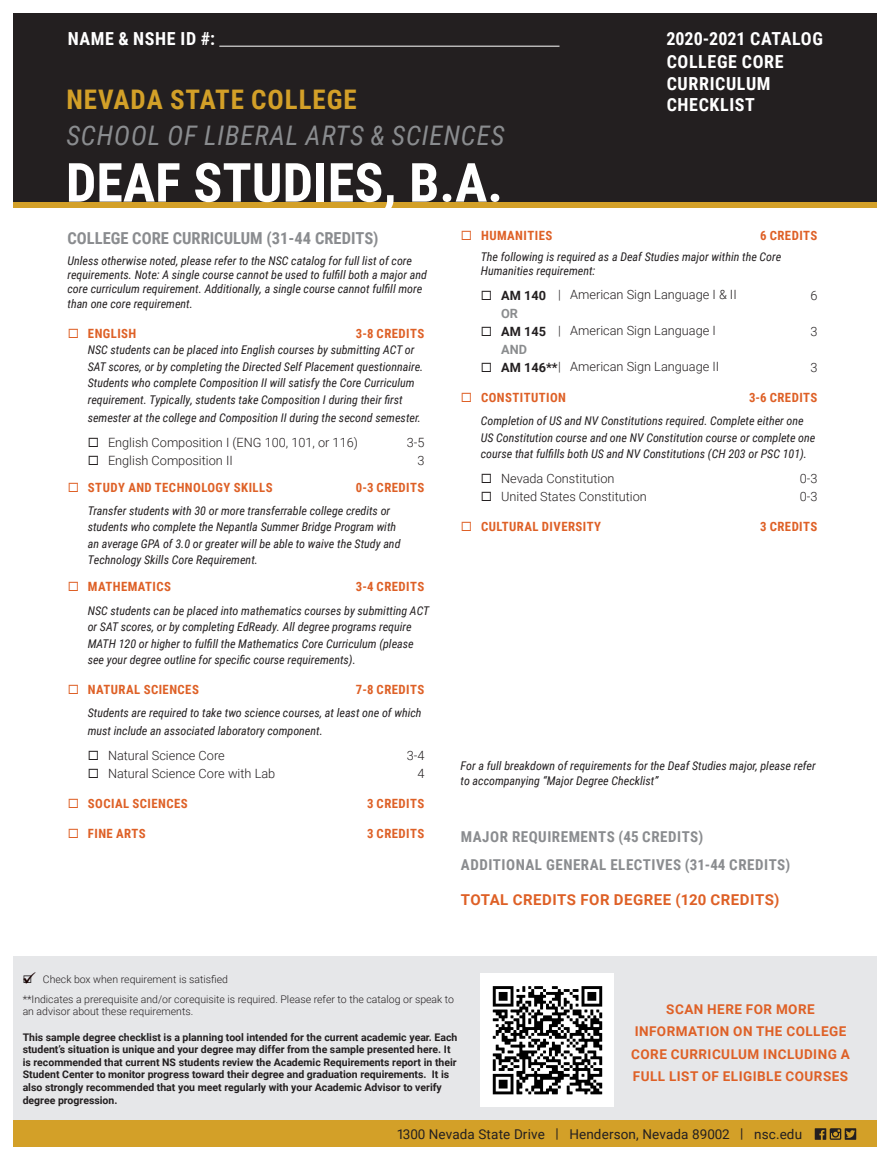
<style>
.page{position:relative;width:891px;height:1161px;background:#fff}
.page>*{position:absolute;margin:0;border:0;box-sizing:border-box;transform-origin:0 0}
.t1{font:700 54px "Roboto Condensed";color:#fff}
.t2{font:italic 27px "Roboto Condensed";letter-spacing:.035em;color:#8a8c8f}
.t3{font:700 27px "Roboto Condensed";letter-spacing:.035em;color:#d3a028}
.t4{font:700 18px/21.6px "Roboto Condensed";letter-spacing:.035em;color:#fff}
.t5{font:700 18px "Roboto Condensed";color:#fff}
.t6{font:700 16.5px "Roboto Condensed";color:#8a8c8f}
.t7{font:700 15px "Roboto Condensed";letter-spacing:.035em;color:#8a8c8f}
.t8{font:700 15px "Roboto";letter-spacing:.035em;color:#de6026}
.t9{font:700 13.5px/22.5px "Roboto";letter-spacing:.035em;color:#de6026;text-align:center}
.t10{font:13.5px "Roboto";letter-spacing:.01em;color:#231f20}
.t11{font:300 12.75px "Roboto";color:#231f20}
.t12{font:700 12.75px "Roboto Condensed";letter-spacing:.035em;color:#de6026}
.t13{font:700 12.75px "Roboto";color:#8a8c8e}
.t14{font:italic 12px/16.5px "Roboto Condensed";color:#231f20}
.t15{font:700 10.5px/12.6px "Roboto";color:#231f20}
.t16{font:300 10.5px/12.6px "Roboto";color:#231f20}
.s1{font-weight:700}
</style>
<div class="page">
<div style="left:14px;top:14px;width:864px;height:188px;background:#231f20"></div>
<div style="left:14px;top:202px;width:864px;height:6px;background:#d3a028"></div>
<div style="left:14px;top:956px;width:864px;height:164px;background:#e6e7e9"></div>
<hr style="left:219px;top:46px;width:341px;height:1px;background:#fff">
<div style="left:14px;top:1120px;width:864px;height:28px;background:#d3a028"></div>
<svg style="left:845px;top:1128px;width:11px;height:12px"></svg>
<svg style="left:815px;top:1128px;width:40px;height:12px"></svg>
<img style="left:480px;top:973px;width:134px;height:134px">
<p class="t4" style="left:68px;top:27px;width:149px">NAME &amp; NSHE ID #:</p>
<p class="t5" style="left:666px;top:26px;width:158px">2020-2021 CATALOG</p>
<p class="t3" style="left:66px;top:80px;width:292px">NEVADA STATE COLLEGE</p>
<p class="t2" style="left:66px;top:116px;width:440px">SCHOOL OF LIBERAL ARTS &amp; SCIENCES</p>
<p class="t1" style="left:66px;top:145px;width:439px">DEAF STUDIES, B.A.</p>
<p class="t4" style="left:667px;top:50px;width:118px">COLLEGE CORE</p>
<p class="t4" style="left:667px;top:72px;width:105px">CURRICULUM<br>CHECKLIST</p>
<p class="t6" style="left:68px;top:226px;width:313px">COLLEGE CORE CURRICULUM (31-44 CREDITS)</p>
<p class="t14" style="left:68px;top:253px;width:361px;line-height:14.4px">Unless otherwise noted, please refer to the NSC catalog for full list of core requirements. Note: A single course cannot be used to fulfill both a major and core curriculum requirement. Additionally, a single course cannot fulfill more than one core requirement.</p>
<p class="t12" style="left:88px;top:324px;width:50px">ENGLISH</p>
<p class="t12" style="left:356px;top:324px;width:70px">3-8 CREDITS</p>
<p class="t14" style="left:88px;top:341px;width:337px">NSC students can be placed into English courses by submitting ACT or SAT scores, or by completing the Directed Self Placement questionnaire.<br>Students who complete Composition II will satisfy the Core Curriculum requirement. Typically, students take Composition I during their first</p>
<p class="t14" style="left:88px;top:409px;width:335px">semester at the college and Composition II during the second semester.</p>
<p class="t11" style="left:108px;top:433px;width:252px">English Composition I (ENG 100, 101, or 116)</p>
<p class="t11" style="left:407px;top:433px;width:19px">3-5</p>
<p class="t11" style="left:108px;top:451px;width:126px">English Composition II</p>
<p class="t11" style="left:417px;top:451px;width:9px">3</p>
<p class="t12" style="left:88px;top:478px;width:186px">STUDY AND TECHNOLOGY SKILLS</p>
<p class="t12" style="left:356px;top:478px;width:70px">0-3 CREDITS</p>
<p class="t14" style="left:88px;top:502px;width:314px">Transfer students with 30 or more transferrable college credits or students who complete the Nepantla Summer Bridge Program with an average GPA of 3.0 or greater will be able to waive the Study and Technology Skills Core Requirement.</p>
<p class="t12" style="left:88px;top:578px;width:85px">MATHEMATICS</p>
<p class="t12" style="left:356px;top:578px;width:70px">3-4 CREDITS</p>
<p class="t14" style="left:88px;top:602px;width:343px">NSC students can be placed into mathematics courses by submitting ACT or SAT scores, or by completing EdReady. All degree programs require MATH 120 or higher to fulfill the Mathematics Core Curriculum (please see your degree outline for specific course requirements).</p>
<p class="t12" style="left:88px;top:681px;width:112px">NATURAL SCIENCES</p>
<p class="t12" style="left:356px;top:681px;width:70px">7-8 CREDITS</p>
<p class="t14" style="left:88px;top:704px;width:335px;line-height:18px">Students are required to take two science courses, at least one of which must include an associated laboratory component.</p>
<p class="t11" style="left:108px;top:747px;width:118px">Natural Science Core</p>
<p class="t11" style="left:407px;top:747px;width:19px">3-4</p>
<p class="t11" style="left:108px;top:765px;width:169px">Natural Science Core with Lab</p>
<p class="t11" style="left:417px;top:765px;width:9px">4</p>
<p class="t12" style="left:88px;top:795px;width:101px">SOCIAL SCIENCES</p>
<p class="t12" style="left:367px;top:795px;width:59px">3 CREDITS</p>
<p class="t12" style="left:88px;top:825px;width:59px">FINE ARTS</p>
<p class="t12" style="left:367px;top:825px;width:59px">3 CREDITS</p>
<p class="t12" style="left:481px;top:226px;width:73px">HUMANITIES</p>
<p class="t12" style="left:760px;top:226px;width:59px">6 CREDITS</p>
<p class="t14" style="left:481px;top:249px;width:302px;line-height:14.4px">The following is required as a Deaf Studies major within the Core<br>Humanities requirement:</p>
<p class="t11" style="left:501px;top:285px;width:237px"><span class="s1">AM 140</span> | American Sign Language I &amp; II</p>
<p class="t11" style="left:811px;top:286px;width:9px">6</p>
<p class="t13" style="left:501px;top:304px;width:18px">OR</p>
<p class="t11" style="left:501px;top:321px;width:216px"><span class="s1">AM 145</span> | American Sign Language I</p>
<p class="t11" style="left:811px;top:322px;width:9px">3</p>
<p class="t13" style="left:501px;top:340px;width:27px">AND</p>
<p class="t11" style="left:501px;top:357px;width:220px"><span class="s1">AM 146**</span>| American Sign Language II</p>
<p class="t11" style="left:811px;top:358px;width:9px">3</p>
<p class="t12" style="left:481px;top:388px;width:87px">CONSTITUTION</p>
<p class="t12" style="left:749px;top:388px;width:70px">3-6 CREDITS</p>
<p class="t14" style="left:481px;top:412px;width:336px">Completion of US and NV Constitutions required. Complete either one<br>US Constitution course and one NV Constitution course or complete one course that fulfills both US and NV Constitutions (CH 203 or PSC 101).</p>
<p class="t11" style="left:501px;top:469px;width:115px">Nevada Constitution</p>
<p class="t11" style="left:800px;top:469px;width:19px">0-3</p>
<p class="t11" style="left:501px;top:487px;width:147px">United States Constitution</p>
<p class="t11" style="left:800px;top:487px;width:19px">0-3</p>
<p class="t12" style="left:481px;top:517px;width:122px">CULTURAL DIVERSITY</p>
<p class="t12" style="left:760px;top:517px;width:59px">3 CREDITS</p>
<p class="t14" style="left:461px;top:758px;width:357px;line-height:14.4px">For a full breakdown of requirements for the Deaf Studies major, please refer to accompanying “Major Degree Checklist”</p>
<p class="t7" style="left:461px;top:826px;width:244px">MAJOR REQUIREMENTS (45 CREDITS)</p>
<p class="t7" style="left:461px;top:854px;width:331px">ADDITIONAL GENERAL ELECTIVES (31-44 CREDITS)</p>
<p class="t8" style="left:461px;top:890px;width:320px">TOTAL CREDITS FOR DEGREE (120 CREDITS)</p>
<p class="t16" style="left:43px;top:972px;width:187px">Check box when requirement is satisfied</p>
<p class="t16" style="left:23px;top:992px;width:433px">**Indicates a prerequisite and/or corequisite is required. Please refer to the catalog or speak to an advisor about these requirements.</p>
<p class="t15" style="left:23px;top:1030px;width:436px">This sample degree checklist is a planning tool intended for the current academic year. Each student’s situation is unique and your degree may differ from the sample presented here. It is recommended that current NS students review the Academic Requirements report in their Student Center to monitor progress toward their degree and graduation requirements. It is also strongly recommended that you meet regularly with your Academic Advisor to verify degree progression.</p>
<p class="t10" style="left:397px;top:1125px;width:407px">1300 Nevada State Drive | Henderson, Nevada 89002 | nsc.edu</p>
<p class="t9" style="left:631px;top:997px;width:220px">SCAN HERE FOR MORE<br>INFORMATION ON THE COLLEGE<br>CORE CURRICULUM INCLUDING A<br>FULL LIST OF ELIGIBLE COURSES</p>
</div>
